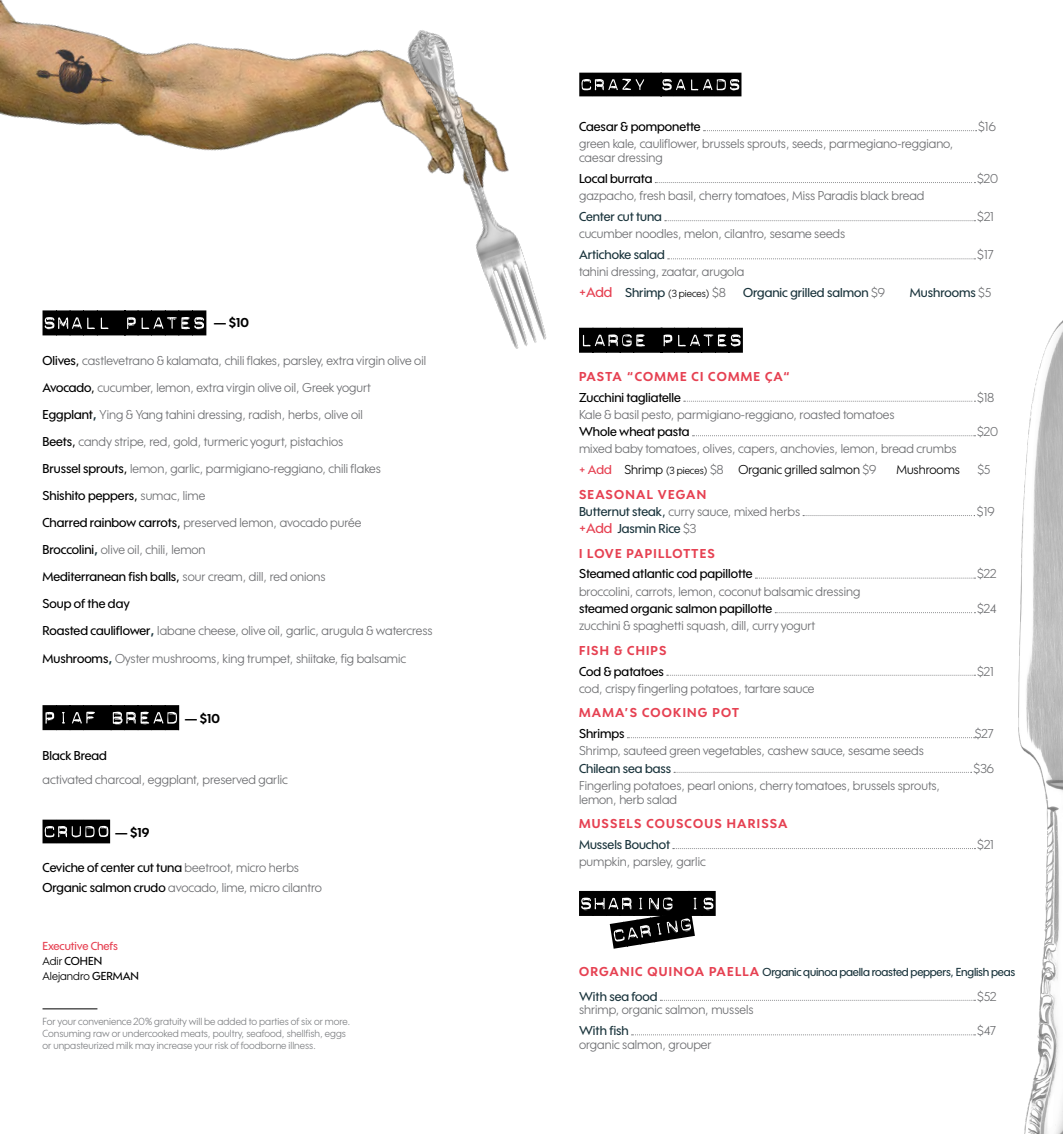
<style>
.page{position:relative;width:1063px;height:1134px;background:#fff}
.page>*{position:absolute;margin:0;border:0;box-sizing:border-box;transform-origin:0 0}
.t1{font:12.5px/27.1px "Wes FY";color:#6d6e71}
.t2{font:500 12.5px "Wes FY";color:#000}
.t3{font:500 12.5px "Wes FY";color:#1b353d}
.t4{font:700 12.5px/24.4px "Wes FY";letter-spacing:.1em;color:#e64152}
.t5{font:700 12.5px "Wes FY";color:#000}
.t6{font:12.5px "Wes FY";color:#000}
.t7{font:500 11.25px "Wes FY";letter-spacing:-.02em;color:#1b353d}
.t8{font:500 11.25px/15.2px "Wes FY";color:#e64152}
.t9{font:10px/12px "Wes FY";color:#808285}
.t10{font:10px "Wes FY";color:#000}
.s1{font-weight:500;color:#000}
.s2{font-weight:700;color:#1b353d}
.s3{font-weight:400;color:#000}
.s4{color:#000}
.s5{font-weight:500;font-size:13.75px;color:#e64152}
.s6{font-weight:500;font-size:12.5px;color:#1b353d}
.s7{font-size:12.5px;color:#6d6e71}
.s8{font-weight:400;color:#6d6e71}
.s9{font-weight:500;color:#e64152}
.s10{font-size:10px;color:#000}
.s11{font-weight:700;color:#e64152}
.s12{font-weight:500;color:#1b353d}
.s13{font-weight:500;font-size:13.75px}
.s14{font-weight:700;font-size:12.5px;color:#e64152}
</style>
<div class="page">
<img style="left:907px;top:320px;width:156px;height:814px">
<svg style="left:704px;top:130px;width:273px;height:1px"></svg>
<svg style="left:655px;top:182px;width:320px;height:1px"></svg>
<svg style="left:665px;top:220px;width:310px;height:1px"></svg>
<svg style="left:668px;top:259px;width:307px;height:1px"></svg>
<svg style="left:579px;top:328px;width:164px;height:25px;background:#212121"></svg>
<svg style="left:684px;top:401px;width:291px;height:1px"></svg>
<svg style="left:693px;top:435px;width:282px;height:1px"></svg>
<svg style="left:803px;top:515px;width:172px;height:1px"></svg>
<svg style="left:755px;top:578px;width:220px;height:1px"></svg>
<svg style="left:775px;top:612px;width:200px;height:1px"></svg>
<svg style="left:667px;top:675px;width:308px;height:1px"></svg>
<svg style="left:627px;top:737px;width:348px;height:1px"></svg>
<svg style="left:674px;top:772px;width:298px;height:1px"></svg>
<svg style="left:673px;top:848px;width:302px;height:1px"></svg>
<svg style="left:579px;top:891px;width:137px;height:58px"></svg>
<svg style="left:660px;top:1000px;width:315px;height:1px"></svg>
<svg style="left:632px;top:1034px;width:343px;height:1px"></svg>
<svg style="left:43px;top:310px;width:163px;height:25px;background:#212121"></svg>
<svg style="left:43px;top:705px;width:136px;height:25px;background:#212121"></svg>
<svg style="left:43px;top:820px;width:67px;height:23px;background:#242424"></svg>
<img style="left:0;top:0;width:383px;height:151px">
<img style="left:383px;top:30px;width:164px;height:319px">
<hr style="left:43px;top:1008px;width:54px;height:1px;background:#000">
<svg style="left:579px;top:73px;width:162px;height:23px;background:#1f1f1f"></svg>
<p class="t5" style="left:214px;top:314px;width:37px">— $10</p>
<p class="t1" style="left:43px;top:346px;width:392px"><span class="s1">Olives,</span> castlevetrano &amp; kalamata, chili flakes, parsley, extra virgin olive oil <span class="s1">Avocado,</span> cucumber, lemon, extra virgin olive oil, Greek yogurt<br><span class="s1">Eggplant</span><span class="s2">,</span> Ying &amp; Yang tahini dressing, radish, herbs, olive oil<br><span class="s1">Beets,</span> candy stripe, red, gold, turmeric yogurt, pistachios<br><span class="s1">Brussel sprouts,</span> lemon, garlic, parmigiano-reggiano, chili flakes<br><span class="s1">Shishito peppers,</span> sumac, lime<br><span class="s1">Charred rainbow carrots,</span> preserved lemon, avocado purée<br><span class="s1">Broccolini</span><span class="s2">,</span> olive oil, chili, lemon<br><span class="s1">Mediterranean fish balls,</span> sour cream, dill, red onions<br><span class="s1">Soup of the day<br>Roasted cauliflower</span><span class="s2">,</span> labane cheese, olive oil, garlic, arugula &amp; watercress <span class="s1">Mushrooms</span><span class="s2">,</span> Oyster mushrooms, king trumpet, shiitake, fig balsamic</p>
<p class="t5" style="left:185px;top:710px;width:37px">— $10</p>
<p class="t2" style="left:43px;top:748px;width:66px">Black Bread</p>
<p class="t1" style="left:43px;top:765px;width:247px">activated charcoal, eggplant, preserved garlic</p>
<p class="t5" style="left:115px;top:824px;width:36px">— $19</p>
<p class="t1" style="left:43px;top:856px;width:281px;line-height:20.9px"><span class="s1">Ceviche of center cut tuna</span> beetroot, micro herbs<br><span class="s1">Organic salmon crudo</span> avocado, lime, micro cilantro</p>
<p class="t8" style="left:43px;top:938px;width:98px">Executive Chefs<br><span class="s3">Adir</span> <span class="s4">COHEN<br></span><span class="s3">Alejandro</span> <span class="s4">GERMAN</span></p>
<p class="t9" style="left:43px;top:1015px;width:309px">For your convenience 20% gratuity will be added to parties of six or more.<br>Consuming raw or undercooked meats, poultry, seafood, shellfish, eggs or unpasteurized milk may increase your risk of foodborne illness.</p>
<p class="t2" style="left:579px;top:119px;width:123px">Caesar &amp; pomponette</p>
<p class="t1" style="left:978px;top:113px;width:19px">$16</p>
<p class="t1" style="left:579px;top:137px;width:376px;line-height:13.8px">green kale, cauliflower, brussels sprouts, seeds, parmegiano-reggiano, caesar dressing</p>
<p class="t2" style="left:579px;top:171px;width:75px">Local burrata</p>
<p class="t1" style="left:977px;top:165px;width:22px">$20</p>
<p class="t1" style="left:579px;top:182px;width:347px">gazpacho, fresh basil, cherry tomatoes, Miss Paradis black bread</p>
<p class="t3" style="left:579px;top:209px;width:84px">Center cut tuna</p>
<p class="t1" style="left:977px;top:203px;width:18px">$21</p>
<p class="t1" style="left:579px;top:220px;width:268px">cucumber noodles, melon, cilantro, sesame seeds</p>
<p class="t3" style="left:579px;top:247px;width:87px">Artichoke salad</p>
<p class="t1" style="left:977px;top:241px;width:18px">$17</p>
<p class="t1" style="left:579px;top:258px;width:167px">tahini dressing, zaatar, arugola</p>
<p class="t10" style="left:579px;top:287px;width:148px"><span class="s5">+Add</span> <span class="s6">Shrimp</span> (3 pieces) <span class="s7">$8</span></p>
<p class="t3" style="left:743px;top:285px;width:143px">Organic grilled salmon <span class="s8">$9</span></p>
<p class="t3" style="left:910px;top:285px;width:83px">Mushrooms <span class="s8">$5</span></p>
<p class="t4" style="left:579px;top:364px;width:212px">PASTA “COMME CI COMME ÇA“</p>
<p class="t2" style="left:579px;top:389px;width:103px">Zucchini tagliatelle</p>
<p class="t1" style="left:977px;top:383px;width:19px">$18</p>
<p class="t1" style="left:579px;top:401px;width:317px">Kale &amp; basil pesto, parmigiano-reggiano, roasted tomatoes</p>
<p class="t2" style="left:579px;top:424px;width:112px">Whole wheat pasta</p>
<p class="t1" style="left:977px;top:418px;width:22px">$20</p>
<p class="t1" style="left:579px;top:438px;width:379px;line-height:20.9px">mixed baby tomatoes, olives, capers, anchovies, lemon, bread crumbs <span class="s9">+ Add</span> <span class="s4">Shrimp</span> <span class="s10">(3 pieces)</span> $8 <span class="s4">Organic grilled salmon</span> $9</p>
<p class="t6" style="left:896px;top:462px;width:65px">Mushrooms</p>
<p class="t1" style="left:977px;top:456px;width:14px">$5</p>
<p class="t1" style="left:579px;top:485px;width:223px;line-height:17.2px"><span class="s11">SEASONAL VEGAN<br></span><span class="s12">Butternut steak,</span> curry sauce, mixed herbs</p>
<p class="t1" style="left:977px;top:498px;width:19px">$19</p>
<p class="t4" style="left:579px;top:516px;width:137px"><span class="s13">+Add</span> <span class="s12">Jasmin Rice</span> <span class="s8">$3<br></span>I LOVE PAPILLOTTES</p>
<p class="t2" style="left:579px;top:566px;width:175px">Steamed atlantic cod papillotte</p>
<p class="t1" style="left:977px;top:560px;width:21px">$22</p>
<p class="t1" style="left:579px;top:577px;width:283px">broccolini, carrots, lemon, coconut balsamic dressing</p>
<p class="t2" style="left:579px;top:601px;width:195px">steamed organic salmon papillotte</p>
<p class="t1" style="left:977px;top:595px;width:21px">$24</p>
<p class="t1" style="left:579px;top:612px;width:238px">zucchini &amp; spaghetti squash, dill, curry yogurt</p>
<p class="t4" style="left:579px;top:638px;width:89px">FISH &amp; CHIPS</p>
<p class="t2" style="left:579px;top:663px;width:86px">Cod &amp; patatoes</p>
<p class="t1" style="left:977px;top:657px;width:18px">$21</p>
<p class="t1" style="left:579px;top:674px;width:237px">cod, crispy fingerling potatoes, tartare sauce</p>
<p class="t4" style="left:579px;top:700px;width:161px">MAMA’S COOKING POT</p>
<p class="t2" style="left:579px;top:726px;width:47px">Shrimps</p>
<p class="t1" style="left:975px;top:720px;width:20px">$27</p>
<p class="t1" style="left:579px;top:737px;width:346px">Shrimp, sauteed green vegetables, cashew sauce, sesame seeds</p>
<p class="t3" style="left:579px;top:760px;width:94px">Chilean sea bass</p>
<p class="t1" style="left:974px;top:754px;width:22px">$36</p>
<p class="t1" style="left:579px;top:778px;width:363px;line-height:13.8px">Fingerling potatoes, pearl onions, cherry tomatoes, brussels sprouts, lemon, herb salad</p>
<p class="t4" style="left:579px;top:811px;width:210px">MUSSELS COUSCOUS HARISSA</p>
<p class="t3" style="left:579px;top:837px;width:93px">Mussels Bouchot</p>
<p class="t1" style="left:977px;top:831px;width:18px">$21</p>
<p class="t1" style="left:579px;top:848px;width:128px">pumpkin, parsley, garlic</p>
<p class="t7" style="left:579px;top:965px;width:438px"><span class="s14">ORGANIC QUINOA PAELLA</span> Organic quinoa paella roasted peppers, English peas</p>
<p class="t3" style="left:579px;top:988px;width:80px">With sea food</p>
<p class="t1" style="left:977px;top:982px;width:21px">$52</p>
<p class="t1" style="left:579px;top:996px;width:176px">shrimp, organic salmon, mussels</p>
<p class="t3" style="left:579px;top:1023px;width:51px">With fish</p>
<p class="t1" style="left:977px;top:1017px;width:20px">$47</p>
<p class="t1" style="left:579px;top:1031px;width:134px">organic salmon, grouper</p>
</div>
